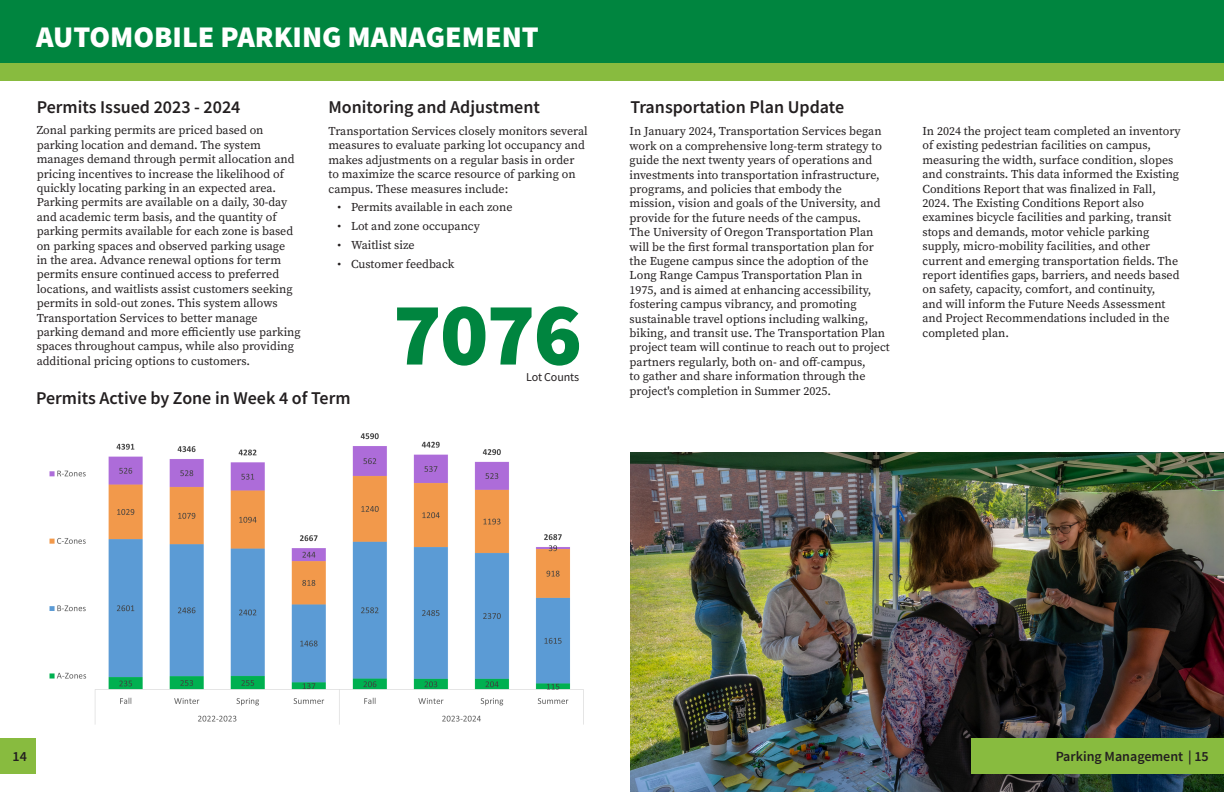
<style>
.page{position:relative;width:1224px;height:792px;background:#fff}
.page>*{position:absolute;margin:0;border:0;box-sizing:border-box;transform-origin:0 0}
.Big_Number{font:900 90px "Source Sans Pro";color:#00853f}
.t1{font:900 30px "Source Sans Pro";color:#fff}
.Subheading{font:600 18px "Source Sans Pro";color:#231f20}
.Page_Number{font:600 14px "Source Sans Pro";color:#231f20}
.Default_Text{font:12px/14.4px "Source Serif Pro";color:#231f20}
.Chart_Label{font:12px "Source Sans Pro";letter-spacing:-.01em;color:#231f20}
</style>
<div class="page">
<img style="left:49px;top:433px;width:535px;height:292px">
<img style="left:630px;top:452px;width:594px;height:340px">
<div style="left:971px;top:738px;width:253px;height:36px;background:#88bb3f"></div>
<div style="left:0;top:738px;width:36px;height:36px;background:#88bb3f"></div>
<div style="left:0;top:63px;width:1224px;height:18px;background:#88bb3f"></div>
<div style="left:0;top:0;width:1224px;height:63px;background:#00853f"></div>
<p class="t1" style="left:36px;top:17px;width:504px">AUTOMOBILE PARKING MANAGEMENT</p>
<p class="Subheading" style="left:37px;top:95px;width:205px">Permits Issued 2023 - 2024</p>
<p class="Subheading" style="left:328px;top:95px;width:213px">Monitoring and Adjustment</p>
<p class="Default_Text" style="left:328px;top:124px;width:261px">Transportation Services closely monitors several measures to evaluate parking lot occupancy and makes adjustments on a regular basis in order to maximize the scarce resource of parking on campus. These measures include:</p>
<p class="Default_Text" style="left:338px;top:200px;width:177px">• Permits available in each zone</p>
<p class="Default_Text" style="left:338px;top:219px;width:144px">• Lot and zone occupancy</p>
<p class="Default_Text" style="left:338px;top:238px;width:79px">• Waitlist size</p>
<p class="Default_Text" style="left:338px;top:257px;width:118px">• Customer feedback</p>
<p class="Default_Text" style="left:37px;top:123px;width:266px">Zonal parking permits are priced based on parking location and demand. The system manages demand through permit allocation and pricing incentives to increase the likelihood of quickly locating parking in an expected area.<br>Parking permits are available on a daily, 30-day and academic term basis, and the quantity of parking permits available for each zone is based on parking spaces and observed parking usage<br>in the area. Advance renewal options for term permits ensure continued access to preferred locations, and waitlists assist customers seeking permits in sold-out zones. This system allows Transportation Services to better manage parking demand and more efficiently use parking spaces throughout campus, while also providing additional pricing options to customers.</p>
<p class="Big_Number" style="left:393px;top:272px;width:190px">7076</p>
<p class="Chart_Label" style="left:526px;top:370px;width:54px">Lot Counts</p>
<p class="Subheading" style="left:36px;top:386px;width:316px">Permits Active by Zone in Week 4 of Term</p>
<p class="Subheading" style="left:630px;top:95px;width:215px">Transportation Plan Update</p>
<p class="Default_Text" style="left:630px;top:124px;width:262px">In January 2024, Transportation Services began work on a comprehensive long-term strategy to guide the next twenty years of operations and investments into transportation infrastructure, programs, and policies that embody the mission, vision and goals of the University, and provide for the future needs of the campus.<br>The University of Oregon Transportation Plan will be the first formal transportation plan for the Eugene campus since the adoption of the Long Range Campus Transportation Plan in 1975, and is aimed at enhancing accessibility, fostering campus vibrancy, and promoting sustainable travel options including walking, biking, and transit use. The Transportation Plan project team will continue to reach out to project partners regularly, both on- and off-campus,<br>to gather and share information through the project's completion in Summer 2025.</p>
<p class="Default_Text" style="left:922px;top:124px;width:260px">In 2024 the project team completed an inventory of existing pedestrian facilities on campus, measuring the width, surface condition, slopes and constraints. This data informed the Existing Conditions Report that was finalized in Fall, 2024. The Existing Conditions Report also examines bicycle facilities and parking, transit stops and demands, motor vehicle parking supply, micro-mobility facilities, and other current and emerging transportation fields. The report identifies gaps, barriers, and needs based on safety, capacity, comfort, and continuity,<br>and will inform the Future Needs Assessment and Project Recommendations included in the completed plan.</p>
<p class="Page_Number" style="left:13px;top:747px;width:16px">14</p>
<p class="Page_Number" style="left:1056px;top:747px;width:155px">Parking Management | 15</p>
</div>
